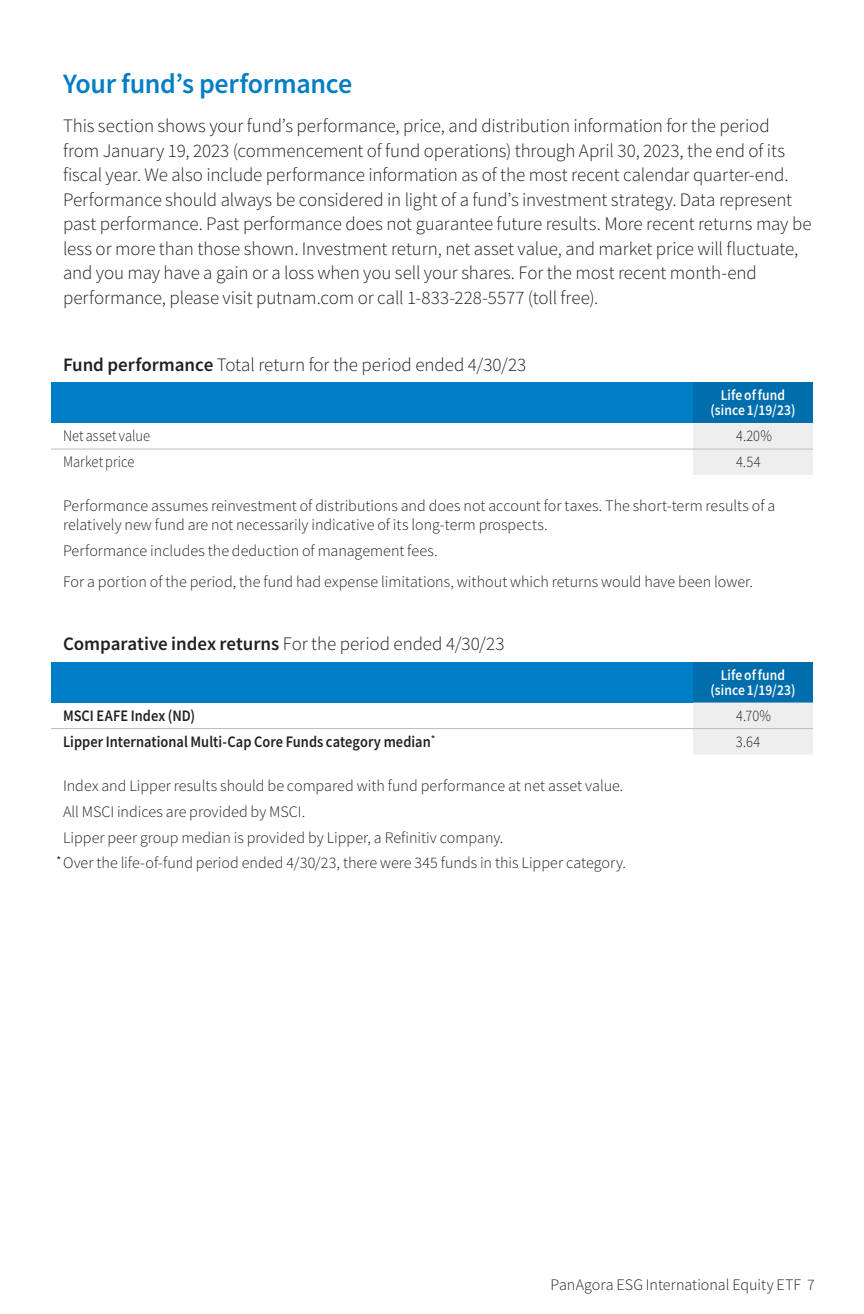
<style>
.page{position:relative;width:864px;height:1314px;background:#fff}
.page>*{position:absolute;margin:0;border:0;box-sizing:border-box;transform-origin:0 0}
.Section_Head{font:600 28px "Source Sans Pro";letter-spacing:-.015em;color:#007ec5}
.Performance_Text{font:300 19px/24.4px "Source Sans Pro";letter-spacing:-.005em;color:#231f20}
.PerfTable_Head{font:300 19px "Source Sans Pro";color:#231f20}
.PerfTable_Footnote{font:300 16px/19px "Source Sans Pro";color:#231f20}
.ColorTable_Stub_Bold{font:600 16px "Source Sans Pro";letter-spacing:.005em;color:#231f20;scale:.9 1}
.ColorTable_Stub{font:300 16px "Source Sans Pro";letter-spacing:.005em;color:#231f20;scale:.9 1}
.ColorTable_Column{font:300 16px "Source Sans Pro";letter-spacing:.015em;color:#231f20;scale:.9 1}
.ColorTable_Head{font:600 15px/15px "Source Sans Pro";letter-spacing:.01em;color:#fff;text-align:center;scale:.9 1}
.s1{font-weight:600}
</style>
<div class="page">
<div style="left:51px;top:383px;width:642px;height:40px;background:#007ec5"></div>
<div style="left:693px;top:383px;width:120px;height:40px;background:#006dad"></div>
<div style="left:693px;top:423px;width:120px;height:52px;background:#eeeeef"></div>
<hr style="left:51px;top:449px;width:642px;height:1px;background:#bcbdc0">
<hr style="left:693px;top:449px;width:120px;height:1px;background:#bcbdc0">
<div style="left:51px;top:662px;width:642px;height:41px;background:#007ec5"></div>
<div style="left:693px;top:662px;width:120px;height:41px;background:#006dad"></div>
<div style="left:693px;top:703px;width:120px;height:51px;background:#eeeeef"></div>
<hr style="left:51px;top:728px;width:642px;height:1px;background:#bcbdc0">
<hr style="left:693px;top:728px;width:120px;height:1px;background:#bcbdc0">
<p class="Section_Head" style="left:63px;top:65px;width:291px">Your fund’s performance</p>
<p class="Performance_Text" style="left:63px;top:114px;width:750px">This section shows your fund’s performance, price, and distribution information for the period<br>from January 19, 2023 (commencement of fund operations) through April 30, 2023, the end of its fiscal year. We also include performance information as of the most recent calendar quarter-end.<br>Performance should always be considered in light of a fund’s investment strategy. Data represent past performance. Past performance does not guarantee future results. More recent returns may be less or more than those shown. Investment return, net asset value, and market price will fluctuate, and you may have a gain or a loss when you sell your shares. For the most recent month-end performance, please visit putnam.com or call 1-833-228-5577 (toll free).</p>
<p class="PerfTable_Head" style="left:63px;top:353px;width:465px"><span class="s1">Fund performance</span> Total return for the period ended 4/30/23</p>
<p class="ColorTable_Head" style="left:711px;top:387px;width:96px">Life of fund (since 1/19/23)</p>
<p class="ColorTable_Stub" style="left:63px;top:426px;width:98px">Net asset value</p>
<p class="ColorTable_Column" style="left:736px;top:426px;width:41px">4.20%</p>
<p class="ColorTable_Stub" style="left:63px;top:452px;width:81px">Market price</p>
<p class="ColorTable_Column" style="left:736px;top:452px;width:29px">4.54</p>
<p class="PerfTable_Footnote" style="left:63px;top:496px;width:714px">Performance assumes reinvestment of distributions and does not account for taxes. The short-term results of a relatively new fund are not necessarily indicative of its long-term prospects.</p>
<p class="PerfTable_Footnote" style="left:63px;top:541px;width:376px">Performance includes the deduction of management fees.</p>
<p class="PerfTable_Footnote" style="left:63px;top:572px;width:692px">For a portion of the period, the fund had expense limitations, without which returns would have been lower.</p>
<p class="PerfTable_Head" style="left:63px;top:632px;width:443px"><span class="s1">Comparative index returns</span> For the period ended 4/30/23</p>
<p class="ColorTable_Head" style="left:711px;top:667px;width:96px">Life of fund (since 1/19/23)</p>
<p class="ColorTable_Stub_Bold" style="left:63px;top:705px;width:148px">MSCI EAFE Index (ND)</p>
<p class="ColorTable_Column" style="left:736px;top:705px;width:40px">4.70%</p>
<p class="ColorTable_Stub_Bold" style="left:63px;top:731px;width:415px">Lipper International Multi-Cap Core Funds category median<sup>*</sup></p>
<p class="ColorTable_Column" style="left:736px;top:731px;width:29px">3.64</p>
<p class="PerfTable_Footnote" style="left:63px;top:776px;width:562px">Index and Lipper results should be compared with fund performance at net asset value.</p>
<p class="PerfTable_Footnote" style="left:63px;top:802px;width:244px">All MSCI indices are provided by MSCI.</p>
<p class="PerfTable_Footnote" style="left:63px;top:828px;width:442px">Lipper peer group median is provided by Lipper, a Refinitiv company.</p>
<p class="PerfTable_Footnote" style="left:56px;top:853px;width:571px"><sup>*</sup> Over the life-of-fund period ended 4/30/23, there were 345 funds in this Lipper category.</p>
<p class="PerfTable_Footnote" style="left:550px;top:1275px;width:266px">PanAgora ESG International Equity ETF 7</p>
</div>
